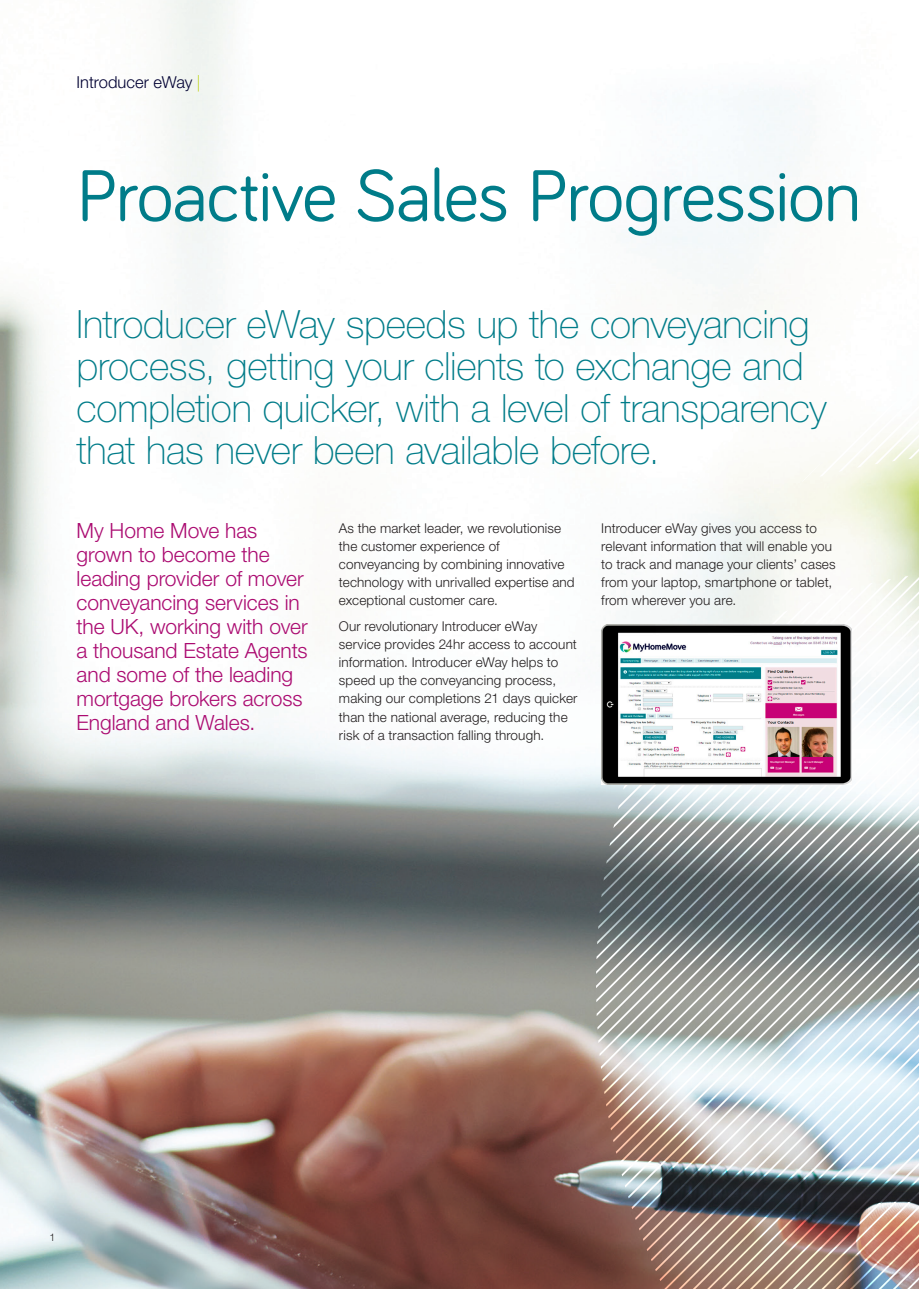
<style>
.page{position:relative;width:919px;height:1289px;background:#fff}
.page>*{position:absolute;margin:0;border:0;box-sizing:border-box;transform-origin:0 0}
.HEADER_1_PMS7474{font:75px "Bariol";letter-spacing:-.02em;color:#007c89}
.INTRO_1_PMS2767{font:100 39px/42px "Helvetica Neue LT Std";letter-spacing:-.01em;color:#007c89}
.INTRO_2_PMS234{font:300 21px/24px "Helvetica Neue LT Std";letter-spacing:-.005em;color:#ab0b71}
.PAGE_LABEL_LEFT{font:300 16.5px "Helvetica Neue LT Std";letter-spacing:-.005em;color:#000032}
.BODY_COPY{font:300 13.5px/18px "Helvetica Neue LT Std";letter-spacing:.01em;color:#231f20}
.BODY_COPY-2{font:300 10.5px "Helvetica Neue LT Std";color:#231f20}
.s1{color:#c4d82d}
</style>
<div class="page">
<img style="left:0;top:0;width:806px;height:1288px">
<img style="left:596px;top:268px;width:322px;height:1020px">
<img style="left:601px;top:624px;width:250px;height:160px">
<p class="PAGE_LABEL_LEFT" style="left:77px;top:72px;width:125px">Introducer eWay <span class="s1">|</span></p>
<p class="HEADER_1_PMS7474" style="left:77px;top:144px;width:786px">Proactive Sales Progression</p>
<p class="INTRO_1_PMS2767" style="left:77px;top:303px;width:751px">Introducer eWay speeds up the conveyancing process, getting your clients to exchange and completion quicker, with a level of transparency that has never been available before.</p>
<p class="INTRO_2_PMS234" style="left:77px;top:518px;width:233px">My Home Move has grown to become the leading provider of mover conveyancing services in the UK, working with over a thousand Estate Agents and some of the leading mortgage brokers across<br>England and Wales.</p>
<p class="BODY_COPY" style="left:339px;top:519px;width:237px">As the market leader, we revolutionise the customer experience of conveyancing by combining innovative technology with unrivalled expertise and exceptional customer care.</p>
<p class="BODY_COPY" style="left:339px;top:617px;width:240px">Our revolutionary Introducer eWay service provides 24hr access to account information. Introducer eWay helps to speed up the conveyancing process, making our completions 21 days quicker than the national average, reducing the risk of a transaction falling through.</p>
<p class="BODY_COPY" style="left:601px;top:519px;width:236px">Introducer eWay gives you access to relevant information that will enable you to track and manage your clients’ cases from your laptop, smartphone or tablet, from wherever you are.</p>
<p class="BODY_COPY-2" style="left:49px;top:1230px;width:7px">1</p>
</div>
